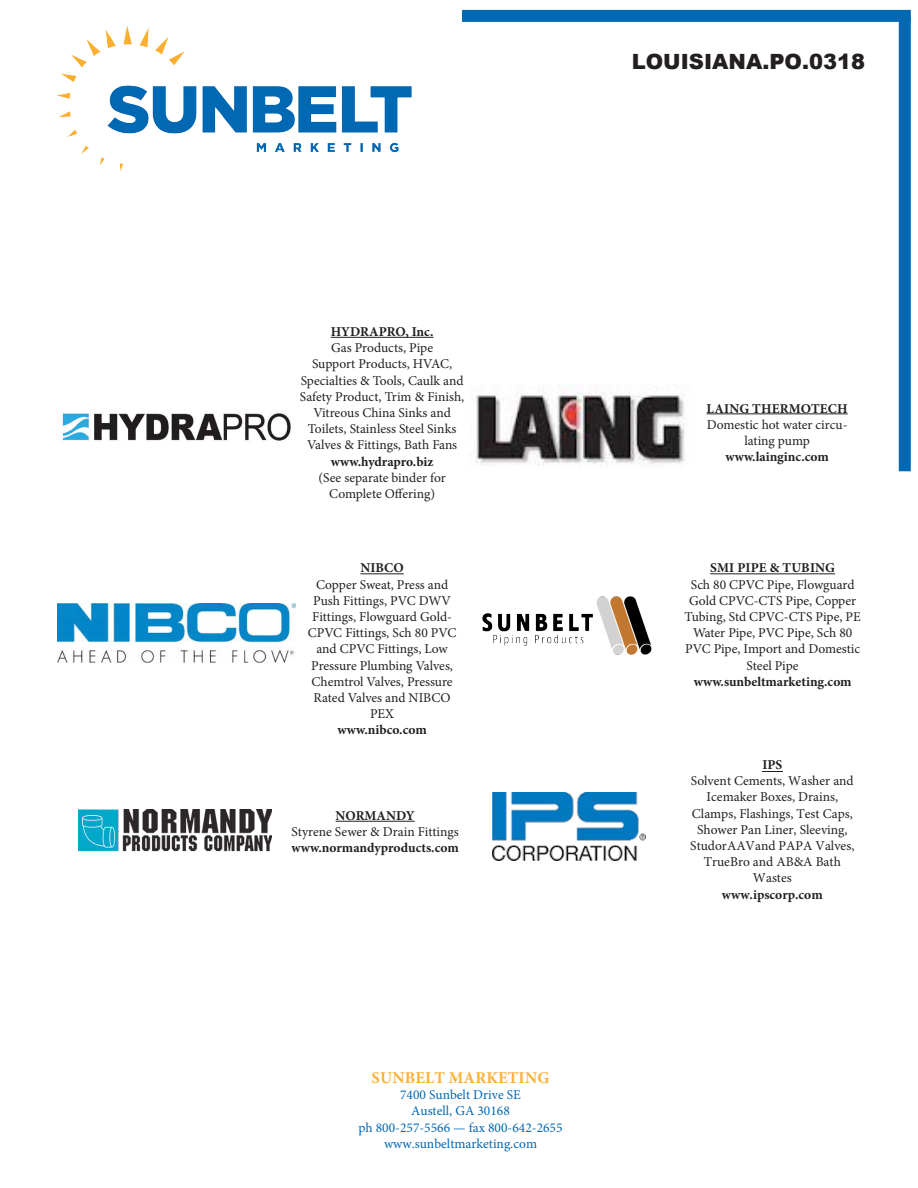
<style>
.page{position:relative;width:918px;height:1188px;background:#fff}
.page>*{position:absolute;margin:0;border:0;box-sizing:border-box;transform-origin:0 0}
.t1{font:900 21px "Arial";color:#231f20}
.t2{font:700 16.5px "Minion Pro";letter-spacing:.01em;color:#fcb132}
.t3{font:13.5px/16.2px "Minion Pro";color:#231f20;text-align:center}
.t4{font:700 13.5px "Minion Pro";color:#231f20}
.t5{font:13.5px/16.2px "Minion Pro";color:#0168b3;text-align:center}
.t6{font:700 13.5px "Minion Pro";letter-spacing:-.005em;color:#201e1e}
</style>
<div class="page">
<img style="left:56px;top:25px;width:356px;height:147px">
<div style="left:462px;top:10px;width:449px;height:12px;background:#0168b3"></div>
<div style="left:899px;top:15px;width:12px;height:456px;background:#0168b3"></div>
<img style="left:482px;top:596px;width:170px;height:59px">
<img style="left:57px;top:604px;width:239px;height:58px">
<img style="left:475px;top:385px;width:210px;height:81px">
<img style="left:62px;top:413px;width:229px;height:28px">
<hr style="left:707px;top:414px;width:141px;height:1px;background:#231f20">
<hr style="left:360px;top:573px;width:44px;height:1px;background:#231f20">
<hr style="left:710px;top:573px;width:125px;height:1px;background:#231f20">
<hr style="left:331px;top:337px;width:103px;height:1px;background:#231f20">
<img style="left:79px;top:810px;width:193px;height:42px">
<hr style="left:336px;top:821px;width:79px;height:1px;background:#231f20">
<img style="left:492px;top:792px;width:153px;height:69px">
<svg style="left:762px;top:771px;width:20px;height:1px"></svg>
<p class="t1" style="left:632px;top:46px;width:235px">LOUISIANA.PO.0318</p>
<p class="t4" style="left:331px;top:322px;width:104px">HYDRAPRO, Inc.</p>
<p class="t3" style="left:300px;top:340px;width:166px">Gas Products, Pipe<br>Support Products, HVAC,<br>Specialties &amp; Tools, Caulk and<br>Safety Product, Trim &amp; Finish,<br>Vitreous China Sinks and<br>Toilets, Stainless Steel Sinks<br>Valves &amp; Fittings, Bath Fans</p>
<p class="t6" style="left:331px;top:452px;width:104px">www.hydrapro.biz</p>
<p class="t3" style="left:318px;top:469px;width:129px">(See separate binder for<br>Complete Offering)</p>
<p class="t4" style="left:360px;top:559px;width:45px">NIBCO</p>
<p class="t3" style="left:308px;top:576px;width:150px">Copper Sweat, Press and<br>Push Fittings, PVC DWV<br>Fittings, Flowguard Gold-<br>CPVC Fittings, Sch 80 PVC and CPVC Fittings, Low<br>Pressure Plumbing Valves,<br>Chemtrol Valves, Pressure<br>Rated Valves and NIBCO<br>PEX</p>
<p class="t4" style="left:338px;top:721px;width:91px">www.nibco.com</p>
<p class="t4" style="left:336px;top:806px;width:81px">NORMANDY</p>
<p class="t3" style="left:292px;top:824px;width:169px">Styrene Sewer &amp; Drain Fittings</p>
<p class="t4" style="left:292px;top:838px;width:169px">www.normandyproducts.com</p>
<p class="t2" style="left:372px;top:1066px;width:179px">SUNBELT MARKETING</p>
<p class="t5" style="left:358px;top:1087px;width:206px">7400 Sunbelt Drive SE<br>Austell, GA 30168<br>ph 800-257-5566 — fax 800-642-2655 www.sunbeltmarketing.com</p>
<p class="t4" style="left:707px;top:399px;width:143px">LAING THERMOTECH</p>
<p class="t3" style="left:707px;top:416px;width:142px">Domestic hot water circu&shy;lating pump</p>
<p class="t4" style="left:725px;top:447px;width:105px">www.lainginc.com</p>
<p class="t4" style="left:710px;top:559px;width:126px">SMI PIPE &amp; TUBING</p>
<p class="t3" style="left:691px;top:576px;width:165px">Sch 80 CPVC Pipe, Flowguard</p>
<p class="t3" style="left:685px;top:593px;width:178px">Gold CPVC-CTS Pipe, Copper<br>Tubing, Std CPVC-CTS Pipe, PE<br>Water Pipe, PVC Pipe, Sch 80<br>PVC Pipe, Import and Domestic<br>Steel Pipe</p>
<p class="t4" style="left:694px;top:672px;width:159px">www.sunbeltmarketing.com</p>
<p class="t4" style="left:762px;top:755px;width:22px">IPS</p>
<p class="t3" style="left:690px;top:773px;width:166px">Solvent Cements, Washer and<br>Icemaker Boxes, Drains,<br>Clamps, Flashings, Test Caps,<br>Shower Pan Liner, Sleeving,<br>StudorAAVand PAPA Valves,<br>TrueBro and AB&amp;A Bath<br>Wastes</p>
<p class="t4" style="left:722px;top:885px;width:102px">www.ipscorp.com</p>
</div>
